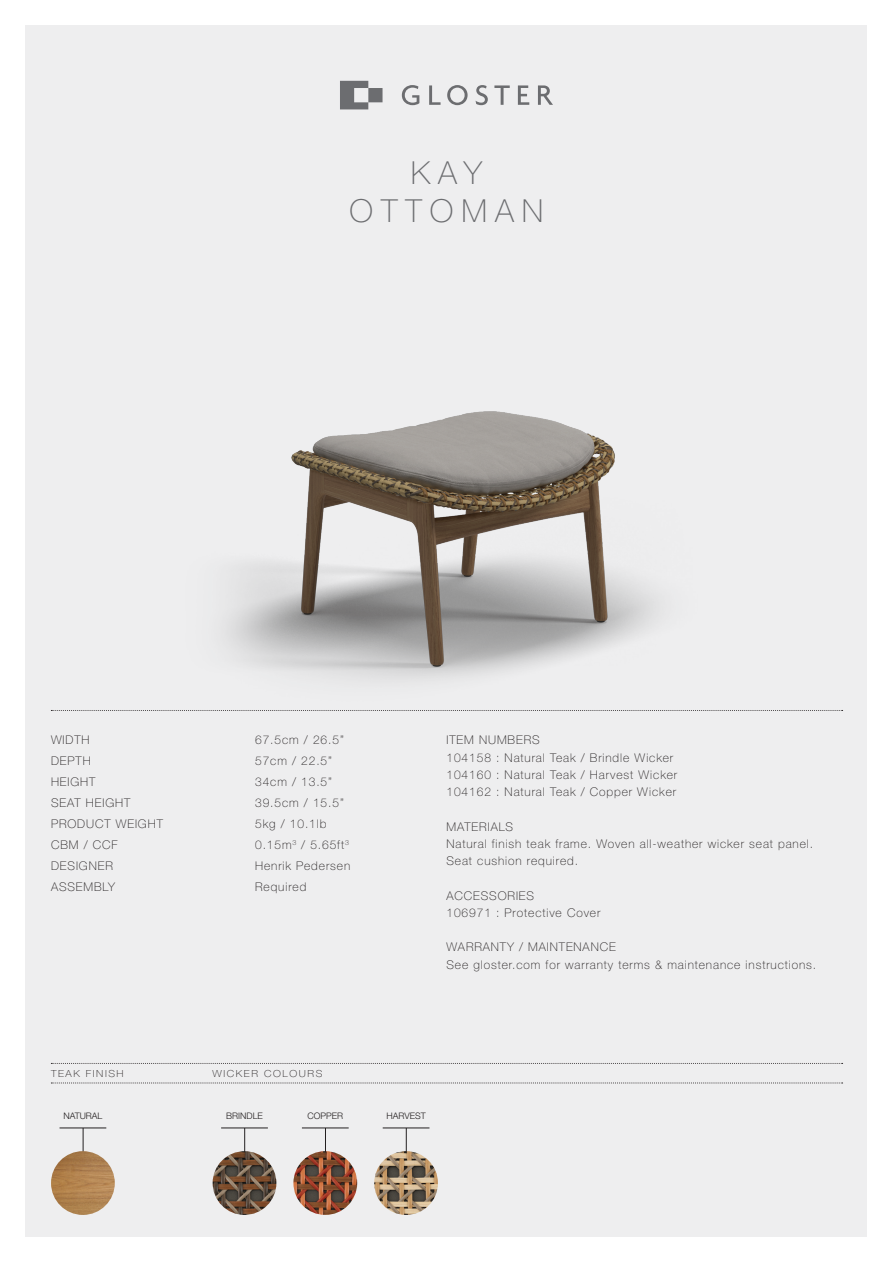
<style>
.page{position:relative;width:893px;height:1263px;background:#fff}
.page>*{position:absolute;margin:0;border:0;box-sizing:border-box;transform-origin:0 0}
.t1{font:100 31.8px "Helvetica Neue LT Pro";letter-spacing:.25em;color:#6c6d70}
.t2{font:100 12px "Helvetica Neue LT Pro";letter-spacing:.075em;color:#231f20}
.t3{font:100 9.75px "Helvetica Neue LT Pro";letter-spacing:.15em;color:#231f20;scale:1.08 1}
.t4{font:300 9px "Helvetica Neue LT Pro";color:#231f20}
</style>
<div class="page">
<div style="left:26px;top:26px;width:841px;height:1211px;background:#eeeeef"></div>
<svg style="left:340px;top:81px;width:213px;height:28px"></svg>
<img style="left:225px;top:411px;width:434px;height:269px">
<svg style="left:51px;top:1083px;width:792px;height:1px"></svg>
<svg style="left:51px;top:1063px;width:792px;height:1px"></svg>
<svg style="left:51px;top:710px;width:792px;height:1px"></svg>
<hr style="left:221px;top:1128px;width:47px;height:1px;background:#231f20">
<svg style="left:244px;top:1128px;width:1px;height:23px"></svg>
<img style="left:213px;top:1151px;width:63px;height:64px;border-radius:32px">
<hr style="left:302px;top:1128px;width:47px;height:1px;background:#231f20">
<svg style="left:325px;top:1129px;width:1px;height:22px"></svg>
<img style="left:293px;top:1151px;width:64px;height:64px;border-radius:32px">
<hr style="left:383px;top:1128px;width:46px;height:1px;background:#231f20">
<svg style="left:406px;top:1128px;width:1px;height:23px"></svg>
<img style="left:374px;top:1151px;width:64px;height:64px;border-radius:32px">
<hr style="left:60px;top:1128px;width:46px;height:1px;background:#231f20">
<svg style="left:83px;top:1128px;width:1px;height:23px"></svg>
<img style="left:51px;top:1151px;width:64px;height:64px;border-radius:32px">
<p class="t1" style="left:411px;top:154px;width:73px">KAY</p>
<p class="t1" style="left:350px;top:192px;width:195px">OTTOMAN</p>
<p class="t2" style="left:51px;top:733px;width:40px">WIDTH</p>
<p class="t2" style="left:51px;top:754px;width:41px">DEPTH</p>
<p class="t2" style="left:51px;top:775px;width:46px">HEIGHT</p>
<p class="t2" style="left:51px;top:796px;width:81px">SEAT HEIGHT</p>
<p class="t2" style="left:51px;top:817px;width:113px">PRODUCT WEIGHT</p>
<p class="t2" style="left:51px;top:838px;width:68px">CBM / CCF</p>
<p class="t2" style="left:51px;top:859px;width:63px">DESIGNER</p>
<p class="t2" style="left:51px;top:880px;width:66px">ASSEMBLY</p>
<p class="t3" style="left:51px;top:1067px;width:69px">TEAK FINISH</p>
<p class="t4" style="left:63px;top:1111px;width:41px">NATURAL</p>
<p class="t2" style="left:255px;top:733px;width:90px">67.5cm / 26.5”</p>
<p class="t2" style="left:255px;top:754px;width:78px">57cm / 22.5”</p>
<p class="t2" style="left:255px;top:775px;width:78px">34cm / 13.5”</p>
<p class="t2" style="left:255px;top:796px;width:90px">39.5cm / 15.5”</p>
<p class="t2" style="left:255px;top:817px;width:73px">5kg / 10.1lb</p>
<p class="t2" style="left:255px;top:838px;width:95px">0.15m<sup>3</sup> / 5.65ft<sup>3</sup></p>
<p class="t2" style="left:255px;top:859px;width:97px">Henrik Pedersen</p>
<p class="t2" style="left:255px;top:880px;width:53px">Required</p>
<p class="t2" style="left:446px;top:733px;width:95px">ITEM NUMBERS</p>
<p class="t2" style="left:446px;top:750px;width:228px">104158 : Natural Teak / Brindle Wicker</p>
<p class="t2" style="left:446px;top:767px;width:232px">104160 : Natural Teak / Harvest Wicker</p>
<p class="t2" style="left:446px;top:785px;width:231px">104162 : Natural Teak / Copper Wicker</p>
<p class="t2" style="left:446px;top:819px;width:68px">MATERIALS</p>
<p class="t2" style="left:446px;top:836px;width:368px">Natural finish teak frame. Woven all-weather wicker seat panel.</p>
<p class="t2" style="left:446px;top:854px;width:133px">Seat cushion required.</p>
<p class="t2" style="left:446px;top:888px;width:89px">ACCESSORIES</p>
<p class="t2" style="left:446px;top:905px;width:155px">106971 : Protective Cover</p>
<p class="t2" style="left:446px;top:940px;width:171px">WARRANTY / MAINTENANCE</p>
<p class="t2" style="left:446px;top:957px;width:371px">See gloster.com for warranty terms &amp; maintenance instructions.</p>
<p class="t3" style="left:213px;top:1067px;width:103px">WICKER COLOURS</p>
<p class="t4" style="left:226px;top:1111px;width:38px">BRINDLE</p>
<p class="t4" style="left:307px;top:1111px;width:37px">COPPER</p>
<p class="t4" style="left:386px;top:1111px;width:41px">HARVEST</p>
</div>
